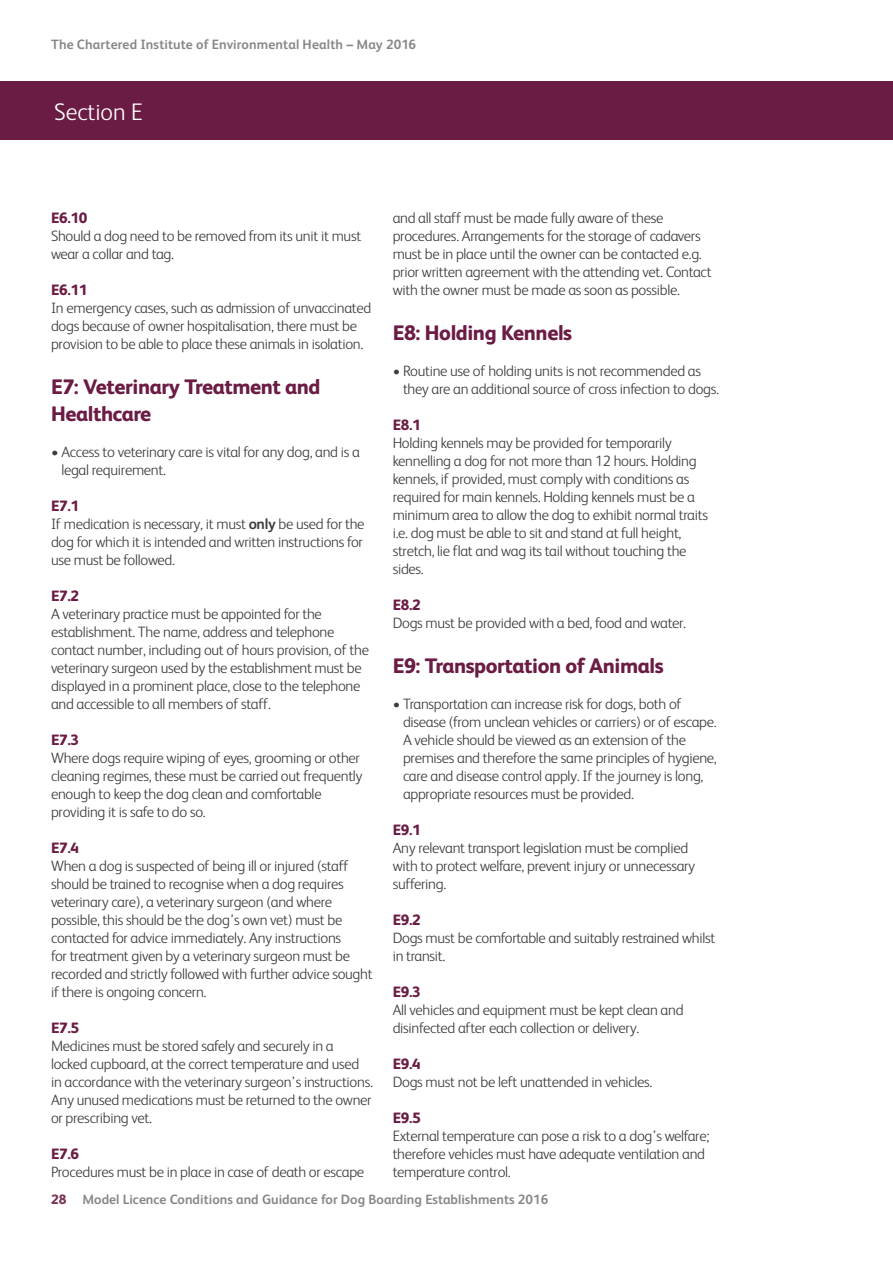
<style>
.page{position:relative;width:893px;height:1263px;background:#fff}
.page>*{position:absolute;margin:0;border:0;box-sizing:border-box;transform-origin:0 0}
.t1{font:300 24px "FS Albert";color:#fff}
.t2{font:800 21px/27px "FS Albert";letter-spacing:-.02em;color:#6b1c44}
.t3{font:300 15px/18px "FS Albert";letter-spacing:-.02em;color:#3c3c3b}
.t4{font:800 15px "FS Albert";letter-spacing:-.02em;color:#6b1c44}
.t5{font:700 13.5px "FS Albert";color:#878787}
.s1{font-weight:800;color:#6b1c44}
.s2{font-weight:700}
.s3{font-weight:800;color:#793356}
</style>
<div class="page">
<div style="left:0;top:81px;width:893px;height:59px;background:#6b1c44"></div>
<p class="t5" style="left:51px;top:36px;width:367px">The Chartered Institute of Environmental Health – May 2016</p>
<h1 class="t1" style="left:54px;top:98px;width:90px">Section E</h1>
<p class="t4" style="left:51px;top:209px;width:38px">E6.10</p>
<p class="t3" style="left:51px;top:227px;width:312px">Should a dog need to be removed from its unit it must wear a collar and tag.</p>
<p class="t4" style="left:51px;top:281px;width:38px">E6.11</p>
<p class="t3" style="left:51px;top:299px;width:322px">In emergency cases, such as admission of unvaccinated dogs because of owner hospitalisation, there must be provision to be able to place these animals in isolation.</p>
<h2 class="t2" style="left:51px;top:373px;width:271px">E7: Veterinary Treatment and<br>Healthcare</h2>
<p class="t3" style="left:61px;top:443px;width:300px;text-indent:-10px">• Access to veterinary care is vital for any dog, and is a legal requirement.</p>
<p class="t3" style="left:51px;top:497px;width:315px"><span class="s1">E7.1<br></span>If medication is necessary, it must <span class="s2">only</span> be used for the dog for which it is intended and written instructions for use must be followed.</p>
<p class="t4" style="left:51px;top:587px;width:30px">E7.2</p>
<p class="t3" style="left:51px;top:605px;width:319px">A veterinary practice must be appointed for the establishment. The name, address and telephone contact number, including out of hours provision, of the veterinary surgeon used by the establishment must be displayed in a prominent place, close to the telephone and accessible to all members of staff.</p>
<p class="t4" style="left:51px;top:731px;width:30px">E7.3</p>
<p class="t3" style="left:51px;top:749px;width:313px">Where dogs require wiping of eyes, grooming or other cleaning regimes, these must be carried out frequently enough to keep the dog clean and comfortable providing it is safe to do so.</p>
<p class="t4" style="left:51px;top:839px;width:30px">E7.4</p>
<p class="t3" style="left:51px;top:857px;width:323px">When a dog is suspected of being ill or injured (staff should be trained to recognise when a dog requires veterinary care), a veterinary surgeon (and where possible, this should be the dog’s own vet) must be contacted for advice immediately. Any instructions<br>for treatment given by a veterinary surgeon must be recorded and strictly followed with further advice sought if there is ongoing concern.</p>
<p class="t4" style="left:51px;top:1019px;width:30px">E7.5</p>
<p class="t3" style="left:51px;top:1037px;width:323px">Medicines must be stored safely and securely in a locked cupboard, at the correct temperature and used in accordance with the veterinary surgeon’s instructions.<br>Any unused medications must be returned to the owner or prescribing vet.</p>
<p class="t4" style="left:51px;top:1145px;width:30px">E7.6</p>
<p class="t3" style="left:51px;top:1163px;width:315px">Procedures must be in place in case of death or escape</p>
<p class="t3" style="left:393px;top:209px;width:320px">and all staff must be made fully aware of these procedures. Arrangements for the storage of cadavers must be in place until the owner can be contacted e.g. prior written agreement with the attending vet. Contact with the owner must be made as soon as possible.</p>
<h2 class="t2" style="left:393px;top:319px;width:181px">E8: Holding Kennels</h2>
<p class="t3" style="left:403px;top:362px;width:318px;text-indent:-10px">• Routine use of holding units is not recommended as they are an additional source of cross infection to dogs.</p>
<p class="t4" style="left:393px;top:416px;width:30px">E8.1</p>
<p class="t3" style="left:393px;top:434px;width:317px">Holding kennels may be provided for temporarily kennelling a dog for not more than 12 hours. Holding kennels, if provided, must comply with conditions as required for main kennels. Holding kennels must be a minimum area to allow the dog to exhibit normal traits i.e. dog must be able to sit and stand at full height, stretch, lie flat and wag its tail without touching the sides.</p>
<p class="t4" style="left:393px;top:596px;width:30px">E8.2</p>
<p class="t3" style="left:393px;top:614px;width:295px">Dogs must be provided with a bed, food and water.</p>
<h2 class="t2" style="left:393px;top:652px;width:273px">E9: Transportation of Animals</h2>
<p class="t3" style="left:403px;top:695px;width:315px;text-indent:-10px">• Transportation can increase risk for dogs, both of disease (from unclean vehicles or carriers) or of escape.<br>A vehicle should be viewed as an extension of the premises and therefore the same principles of hygiene, care and disease control apply. If the journey is long, appropriate resources must be provided.</p>
<p class="t4" style="left:393px;top:821px;width:30px">E9.1</p>
<p class="t3" style="left:393px;top:839px;width:304px">Any relevant transport legislation must be complied with to protect welfare, prevent injury or unnecessary suffering.</p>
<p class="t4" style="left:393px;top:911px;width:30px">E9.2</p>
<p class="t3" style="left:393px;top:929px;width:324px">Dogs must be comfortable and suitably restrained whilst in transit.</p>
<p class="t4" style="left:393px;top:983px;width:30px">E9.3</p>
<p class="t3" style="left:393px;top:1001px;width:292px">All vehicles and equipment must be kept clean and disinfected after each collection or delivery.</p>
<p class="t4" style="left:393px;top:1055px;width:30px">E9.4</p>
<p class="t3" style="left:393px;top:1073px;width:261px">Dogs must not be left unattended in vehicles.</p>
<p class="t4" style="left:393px;top:1109px;width:30px">E9.5</p>
<p class="t3" style="left:393px;top:1127px;width:318px">External temperature can pose a risk to a dog’s welfare; therefore vehicles must have adequate ventilation and temperature control.</p>
<p class="t5" style="left:51px;top:1191px;width:499px"><span class="s3">28</span> Model Licence Conditions and Guidance for Dog Boarding Establishments 2016</p>
</div>
